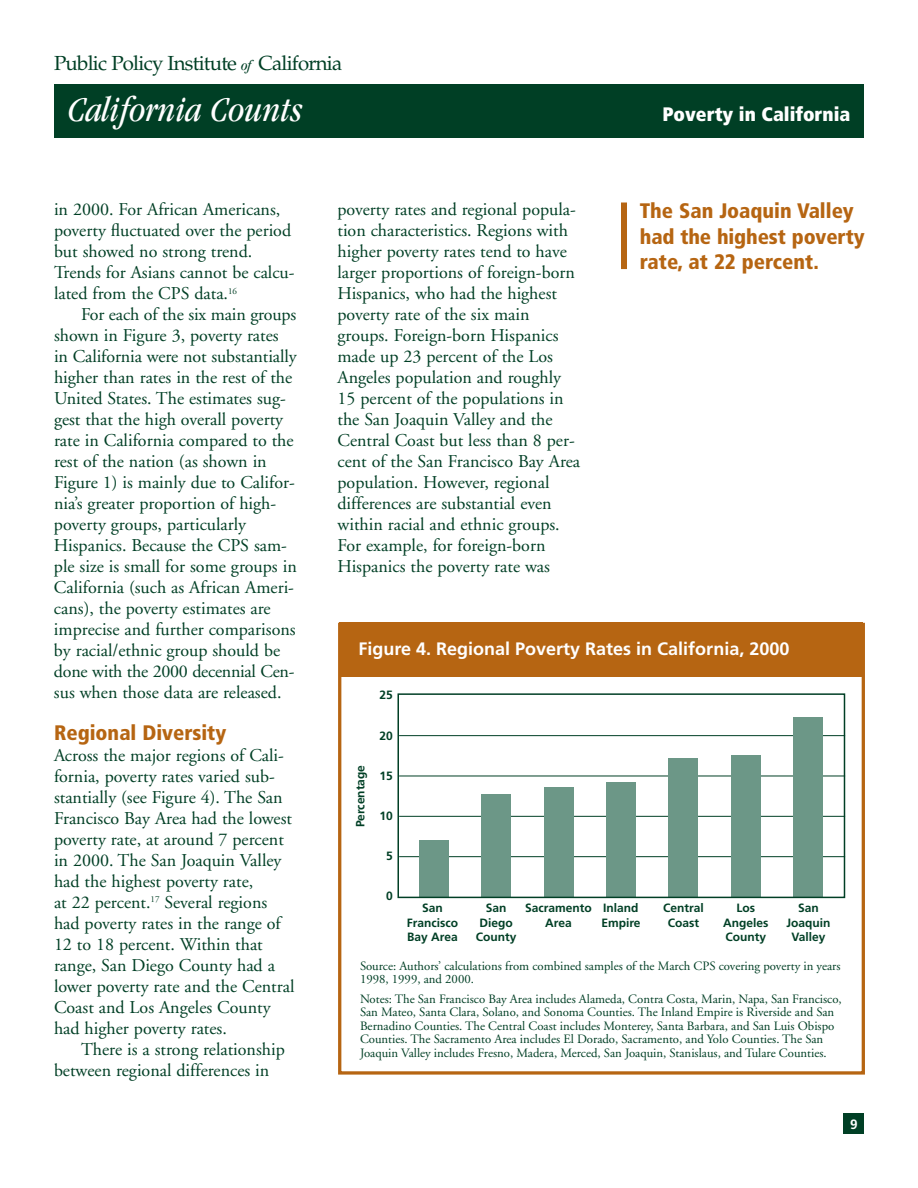
<style>
.page{position:relative;width:918px;height:1188px;background:#fff}
.page>*{position:absolute;margin:0;border:0;box-sizing:border-box;transform-origin:0 0}
.t1{font:italic condensed 36px "Garamond";color:#fff}
.t2{font:900 condensed 21px/25.5px "Frutiger";color:#b66512}
.t3{font:20.4px "Palatino";letter-spacing:-.035em;color:#003f25}
.t4{font:900 condensed 19.5px "Frutiger";color:#fff}
.t5{font:18px/21px "Adobe Garamond";color:#003f25}
.t6{font:700 18px "Frutiger";color:#fff}
.t7{font:700 13.5px "Frutiger";color:#fff}
.t8{font:12.75px/13.5px "Adobe Garamond";color:#003f25}
.t9{font:700 12px/14.2px "Frutiger";color:#003f25;text-align:center}
.s1{font-family:"Garamond";font-style:italic;font-stretch:condensed;font-size:14.4px}
</style>
<div class="page">
<div style="left:54px;top:84px;width:810px;height:54px;background:#003f25"></div>
<div style="left:844px;top:1114px;width:20px;height:20px;background:#003f25"></div>
<div style="left:621px;top:203px;width:6px;height:66px;background:#b66512"></div>
<div style="left:338px;top:623px;width:527px;height:452px;border:3px solid #b66512"></div>
<div style="left:340px;top:623px;width:523px;height:54px;background:#b66512"></div>
<hr style="left:399px;top:735px;width:446px;height:1px;background:#003f25">
<hr style="left:399px;top:776px;width:446px;height:1px;background:#003f25">
<hr style="left:399px;top:816px;width:446px;height:1px;background:#003f25">
<hr style="left:399px;top:856px;width:446px;height:1px;background:#003f25">
<div style="left:668px;top:758px;width:30px;height:139px;background:#6c9787"></div>
<div style="left:731px;top:755px;width:30px;height:142px;background:#6c9787"></div>
<div style="left:793px;top:717px;width:30px;height:180px;background:#6c9787"></div>
<div style="left:544px;top:787px;width:30px;height:110px;background:#6c9787"></div>
<div style="left:481px;top:794px;width:30px;height:103px;background:#6c9787"></div>
<div style="left:606px;top:782px;width:30px;height:115px;background:#6c9787"></div>
<div style="left:419px;top:840px;width:30px;height:57px;background:#6c9787"></div>
<div style="left:397px;top:693px;width:448px;height:205px;border:2px solid #003f25"></div>
<p class="t3" style="left:54px;top:55px;width:290px">Public Policy Institute <span class="s1">of</span> California</p>
<h1 class="t1" style="left:68px;top:96px;width:236px">California Counts</h1>
<p class="t4" style="left:663px;top:107px;width:189px">Poverty in California</p>
<p class="t5" style="left:54px;top:201px;width:242px">in 2000. For African Americans, poverty fluctuated over the period but showed no strong trend.<br>Trends for Asians cannot be calcu&shy;lated from the CPS data.<sup>16</sup></p>
<p class="t5" style="left:54px;top:306px;width:244px;text-indent:27px">For each of the six main groups shown in Figure 3, poverty rates in California were not substantially higher than rates in the rest of the United States. The estimates sug&shy;gest that the high overall poverty rate in California compared to the rest of the nation (as shown in Figure 1) is mainly due to Califor&shy;nia’s greater proportion of high&shy;poverty groups, particularly Hispanics. Because the CPS sam&shy;ple size is small for some groups in California (such as African Ameri&shy;cans), the poverty estimates are imprecise and further comparisons by racial/ethnic group should be done with the 2000 decennial Cen&shy;sus when those data are released.</p>
<p class="t2" style="left:54px;top:722px;width:174px">Regional Diversity</p>
<p class="t5" style="left:54px;top:747px;width:242px">Across the major regions of Cali&shy;fornia, poverty rates varied sub&shy;stantially (see Figure 4). The San<br>Francisco Bay Area had the lowest poverty rate, at around 7 percent in 2000. The San Joaquin Valley had the highest poverty rate,<br>at 22 percent.<sup>17</sup> Several regions had poverty rates in the range of<br>12 to 18 percent. Within that range, San Diego County had a lower poverty rate and the Central<br>Coast and Los Angeles County had higher poverty rates.</p>
<p class="t5" style="left:54px;top:1041px;width:232px;text-indent:27px">There is a strong relationship between regional differences in</p>
<p class="t5" style="left:338px;top:201px;width:244px">poverty rates and regional popula&shy;tion characteristics. Regions with higher poverty rates tend to have larger proportions of foreign-born<br>Hispanics, who had the highest poverty rate of the six main groups. Foreign-born Hispanics made up 23 percent of the Los<br>Angeles population and roughly<br>15 percent of the populations in the San Joaquin Valley and the<br>Central Coast but less than 8 per&shy;cent of the San Francisco Bay Area population. However, regional differences are substantial even within racial and ethnic groups.<br>For example, for foreign-born<br>Hispanics the poverty rate was</p>
<p class="t2" style="left:640px;top:200px;width:226px">The San Joaquin Valley had the highest poverty rate, at 22 percent.</p>
<p class="t6" style="left:358px;top:642px;width:433px">Figure 4. Regional Poverty Rates in California, 2000</p>
<p class="t9" style="left:354px;top:827px;width:64px;rotate:-90deg">Percentage</p>
<p class="t9" style="left:380px;top:689px;width:15px">25</p>
<p class="t9" style="left:380px;top:729px;width:15px">20</p>
<p class="t9" style="left:380px;top:769px;width:15px">15</p>
<p class="t9" style="left:380px;top:810px;width:15px">10</p>
<p class="t9" style="left:386px;top:850px;width:8px">5</p>
<p class="t9" style="left:386px;top:890px;width:8px">0</p>
<p class="t9" style="left:525px;top:902px;width:68px">Sacramento<br>Area</p>
<p class="t9" style="left:601px;top:902px;width:41px;text-align:left">Inland<br>Empire</p>
<p class="t9" style="left:663px;top:902px;width:42px">Central<br>Coast</p>
<p class="t9" style="left:407px;top:902px;width:53px">San<br>Francisco<br>Bay Area</p>
<p class="t9" style="left:723px;top:902px;width:47px">Los<br>Angeles<br>County</p>
<p class="t9" style="left:786px;top:902px;width:46px">San<br>Joaquin<br>Valley</p>
<p class="t8" style="left:360px;top:960px;width:482px">Source: Authors’ calculations from combined samples of the March CPS covering poverty in years<br>1998, 1999, and 2000.</p>
<p class="t8" style="left:360px;top:993px;width:483px">Notes: The San Francisco Bay Area includes Alameda, Contra Costa, Marin, Napa, San Francisco, San Mateo, Santa Clara, Solano, and Sonoma Counties. The Inland Empire is Riverside and San Bernadino Counties. The Central Coast includes Monterey, Santa Barbara, and San Luis Obispo Counties. The Sacramento Area includes El Dorado, Sacramento, and Yolo Counties. The San Joaquin Valley includes Fresno, Madera, Merced, San Joaquin, Stanislaus, and Tulare Counties.</p>
<p class="t9" style="left:476px;top:902px;width:42px">San<br>Diego<br>County</p>
<p class="t7" style="left:850px;top:1119px;width:9px">9</p>
</div>
